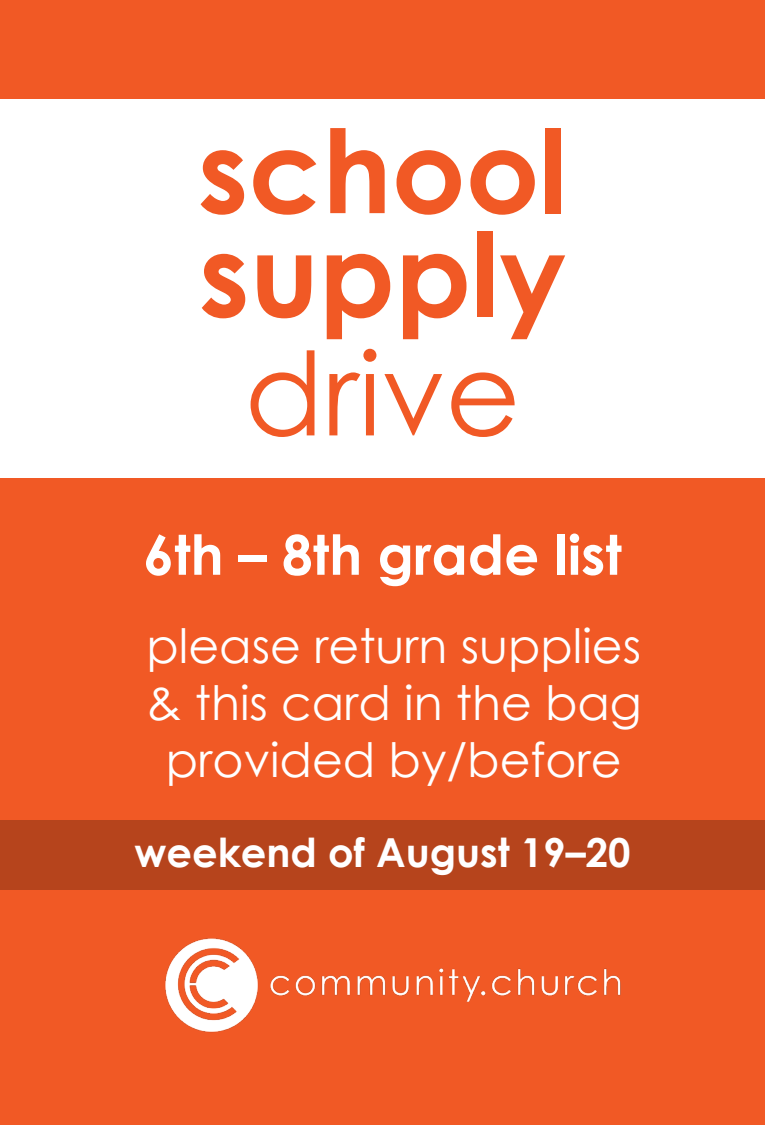
<style>
.page{position:relative;width:765px;height:1125px;background:#f15925}
.page>*{position:absolute;margin:0;border:0;box-sizing:border-box;transform-origin:0 0}
.Paragraph_Style_1{font:700 115.5px "Century Gothic";color:#f15925}
.Paragraph_Style_1-2{font:115.5px "Century Gothic";color:#f15925}
.t1{font:700 55px "Century Gothic";color:#fff}
.Supply_List{font:47.5px/57px "Century Gothic";color:#fff;text-align:center}
.Supply_List-2{font:700 40px "Century Gothic";color:#fff}
</style>
<div class="page">
<div style="left:0;top:820px;width:765px;height:70px;background:#b6441c"></div>
<div style="left:0;top:99px;width:765px;height:379px;background:#fff"></div>
<img style="left:165px;top:938px;width:456px;height:95px">
<p class="Paragraph_Style_1" style="left:198px;top:84px;width:371px">school</p>
<p class="Paragraph_Style_1" style="left:199px;top:187px;width:369px">supply</p>
<p class="Paragraph_Style_1-2" style="left:244px;top:313px;width:278px">drive</p>
<p class="t1" style="left:143px;top:513px;width:480px">6th – 8th grade list</p>
<p class="Supply_List" style="left:146px;top:617px;width:496px">please return supplies</p>
<p class="Supply_List" style="left:146px;top:674px;width:497px">&amp; this card in the bag provided by/before</p>
<p class="Supply_List-2" style="left:135px;top:822px;width:498px">weekend of August 19–20</p>
</div>
